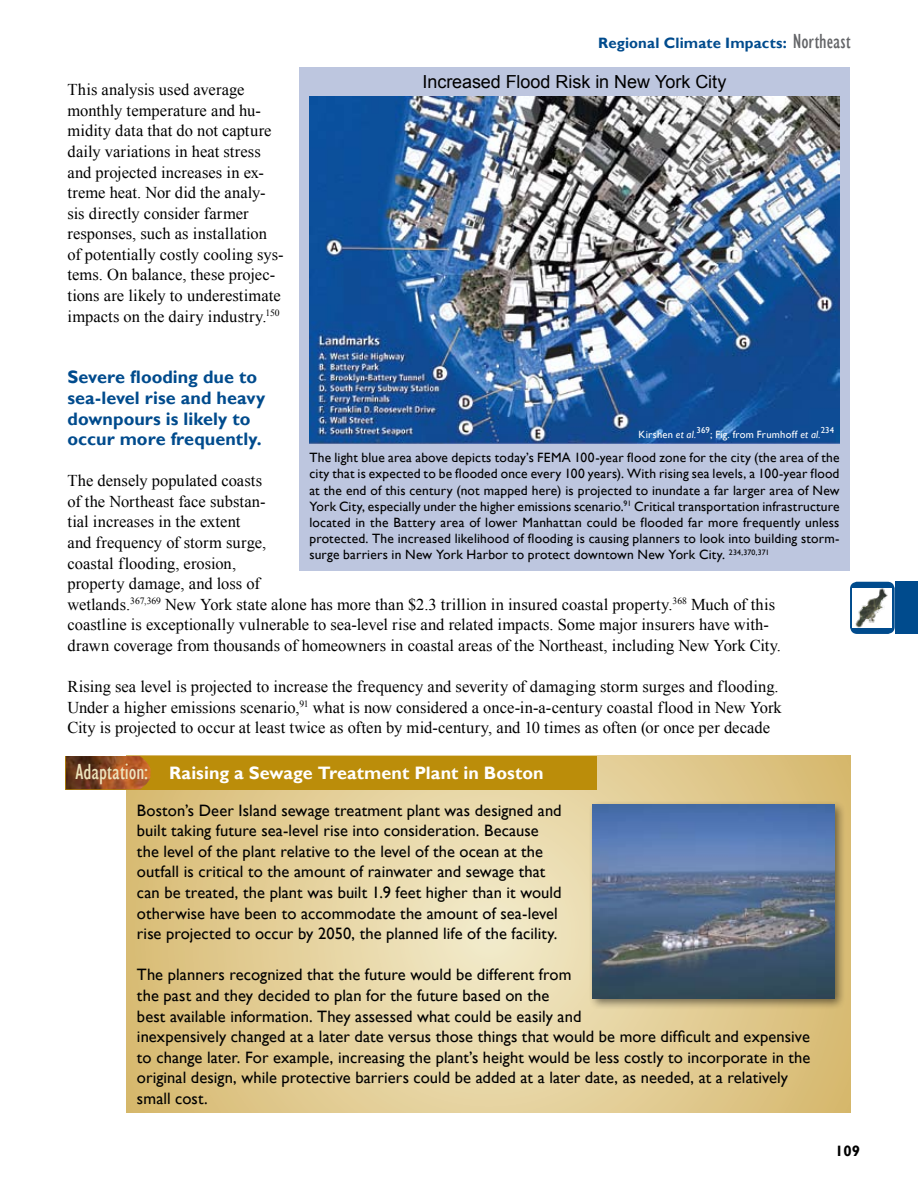
<style>
.page{position:relative;width:918px;height:1188px;background:#fff}
.page>*{position:absolute;margin:0;border:0;box-sizing:border-box;transform-origin:0 0}
.t1{font:700 18px/20.5px "Gill Sans";color:#004b8d}
.t2{font:700 18px "Gill Sans";color:#fff}
.t3{font:18px "Arial";letter-spacing:-.005em;color:#000}
.t4{font:16.5px/20.5px "Times New Roman";color:#000}
.t5{font:16.5px/20.5px "Gill Sans";letter-spacing:.005em;color:#000}
.t6{font:700 15px "Gill Sans";letter-spacing:.01em;color:#004b8d}
.t7{font:700 15px "Gill Sans";color:#000}
.t8{font:13.5px/16.2px "Gill Sans";letter-spacing:.015em;color:#000;text-align:justify}
.t9{font:10.5px "Gill Sans";letter-spacing:.02em;color:#fff}
.t10{font:8.7px "Gill Sans";letter-spacing:.02em;color:#fff}
.s1{font-weight:400;font-stretch:condensed;font-size:21px;color:#636467}
.s2{font-style:italic}
.s3{font-weight:400;font-stretch:condensed;font-size:22.5px;color:#eee5bd}
</style>
<div class="page">
<div style="left:896px;top:582px;width:22px;height:52px;background:#004b8d"></div>
<div style="left:850px;top:582px;width:45px;height:52px;background:#004b8d;border-radius:7px"></div>
<div style="left:853px;top:588px;width:39px;height:39px;background:#fff"></div>
<img style="left:855px;top:588px;width:33px;height:39px">
<div style="left:299px;top:68px;width:551px;height:503px;background:#bdc6df"></div>
<img style="left:309px;top:97px;width:531px;height:346px">
<svg style="left:127px;top:756px;width:724px;height:356px;background:#e3cf99"></svg>
<div style="left:65px;top:756px;width:532px;height:33px;background:#bb8d0a"></div>
<img style="left:66px;top:756px;width:85px;height:33px">
<div style="left:588px;top:800px;width:265px;height:216px;background:#000;opacity:.5"></div>
<img style="left:593px;top:805px;width:242px;height:193px">
<p class="t4" style="left:68px;top:79px;width:218px">This analysis used average monthly temperature and hu&shy;midity data that do not capture daily variations in heat stress and projected increases in ex&shy;treme heat. Nor did the analy&shy;sis directly consider farmer responses, such as installation of potentially costly cooling sys&shy;tems. On balance, these projec&shy;tions are likely to underestimate impacts on the dairy industry.<sup>150</sup></p>
<p class="t6" style="left:598px;top:34px;width:254px">Regional Climate Impacts: <span class="s1">Northeast</span></p>
<p class="t3" style="left:423px;top:70px;width:305px">Increased Flood Risk in New York City</p>
<p class="t1" style="left:68px;top:368px;width:199px">Severe flooding due to sea-level rise and heavy downpours is likely to occur more frequently.</p>
<p class="t4" style="left:67px;top:470px;width:715px">The densely populated coasts<br>of the Northeast face substan-<br>tial increases in the extent<br>and frequency of storm surge,<br>coastal flooding, erosion,<br>property damage, and loss of<br>wetlands.<sup>367,369</sup> New York state alone has more than $2.3 trillion in insured coastal property.<sup>368</sup> Much of this coastline is exceptionally vulnerable to sea-level rise and related impacts. Some major insurers have with&shy;drawn coverage from thousands of homeowners in coastal areas of the Northeast, including New York City.</p>
<p class="t4" style="left:67px;top:676px;width:716px">Rising sea level is projected to increase the frequency and severity of damaging storm surges and flooding.<br>Under a higher emissions scenario,<sup>91</sup> what is now considered a once-in-a-century coastal flood in New York<br>City is projected to occur at least twice as often by mid-century, and 10 times as often (or once per decade</p>
<p class="t10" style="left:696px;top:425px;width:15px">369</p>
<p class="t10" style="left:821px;top:425px;width:15px">234</p>
<p class="t9" style="left:710px;top:429px;width:112px">; Fig. from Frumhoff <span class="s2">et al.</span></p>
<p class="t9" style="left:639px;top:429px;width:59px">Kirshen <span class="s2">et al.</span></p>
<p class="t8" style="left:309px;top:450px;width:532px">The light blue area above depicts today’s FEMA 100-year flood zone for the city (the area of the city that is expected to be flooded once every 100 years). With rising sea levels, a 100-year flood at the end of this century (not mapped here) is projected to inundate a far larger area of New York City, especially under the higher emissions scenario.<sup>91</sup> Critical transportation infrastructure located in the Battery area of lower Manhattan could be flooded far more frequently unless protected. The increased likelihood of flooding is causing planners to look into building storm&shy;surge barriers in New York Harbor to protect downtown New York City. <sup>234,370,371</sup></p>
<p class="t2" style="left:76px;top:762px;width:470px"><span class="s3">Adaptation:</span> Raising a Sewage Treatment Plant in Boston</p>
<p class="t5" style="left:137px;top:800px;width:426px">Boston’s Deer Island sewage treatment plant was designed and built taking future sea-level rise into consideration. Because the level of the plant relative to the level of the ocean at the outfall is critical to the amount of rainwater and sewage that can be treated, the plant was built 1.9 feet higher than it would otherwise have been to accommodate the amount of sea-level rise projected to occur by 2050, the planned life of the facility.</p>
<p class="t5" style="left:137px;top:965px;width:675px">The planners recognized that the future would be different from<br>the past and they decided to plan for the future based on the<br>best available information. They assessed what could be easily and<br>inexpensively changed at a later date versus those things that would be more difficult and expensive to change later. For example, increasing the plant’s height would be less costly to incorporate in the original design, while protective barriers could be added at a later date, as needed, at a relatively small cost.</p>
<p class="t7" style="left:835px;top:1142px;width:26px">109</p>
</div>
